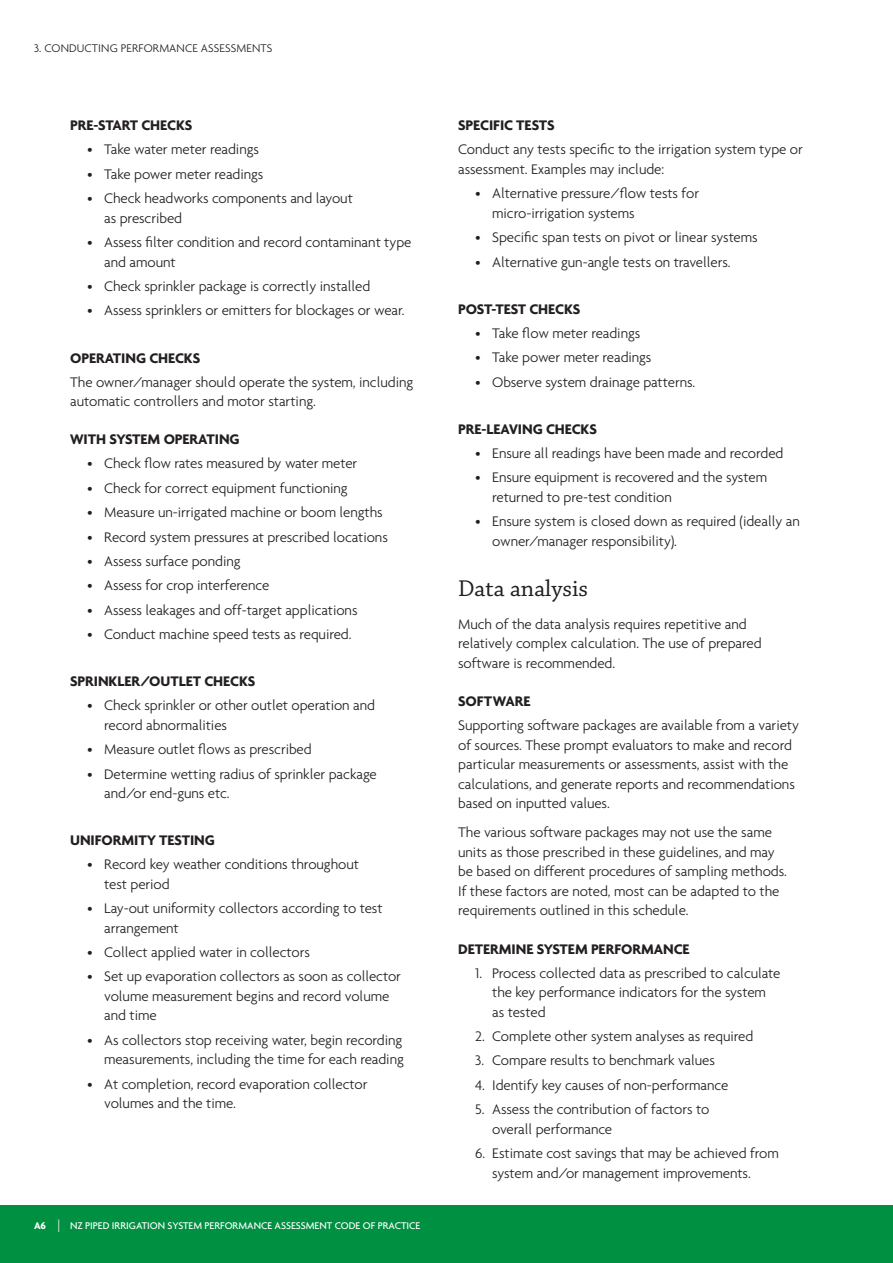
<style>
.page{position:relative;width:893px;height:1263px;background:#fff}
.page>*{position:absolute;margin:0;border:0;box-sizing:border-box;transform-origin:0 0}
._2_-_Heading_2{font:24px "Chaparral Pro";color:#231f20}
.Body_Copy{font:300 15px/19.5px "Agenda";letter-spacing:-.005em;color:#231f20}
.Subheads_in_Copy{font:700 15px "Agenda";letter-spacing:-.005em;color:#231f20}
.t1{font:300 12px "Agenda";letter-spacing:.01em;color:#231f20}
.t2{font:500 10.5px "Agenda";color:#fff}
.s1{font-weight:700}
.s2{font-weight:300;font-size:13.35px}
</style>
<div class="page">
<div style="left:0;top:1205px;width:893px;height:58px;background:#009041"></div>
<p class="t1" style="left:34px;top:41px;width:240px">3. CONDUCTING PERFORMANCE ASSESSMENTS</p>
<p class="Subheads_in_Copy" style="left:70px;top:116px;width:124px">PRE-START CHECKS</p>
<p class="Body_Copy" style="left:87px;top:140px;width:173px">• Take water meter readings</p>
<p class="Body_Copy" style="left:87px;top:164px;width:178px">• Take power meter readings</p>
<p class="Body_Copy" style="left:104px;top:188px;width:250px;text-indent:-17px">• Check headworks components and layout as prescribed</p>
<p class="Body_Copy" style="left:104px;top:232px;width:309px;text-indent:-17px">• Assess filter condition and record contaminant type and amount</p>
<p class="Body_Copy" style="left:87px;top:276px;width:285px">• Check sprinkler package is correctly installed</p>
<p class="Body_Copy" style="left:87px;top:301px;width:319px">• Assess sprinklers or emitters for blockages or wear.</p>
<p class="Subheads_in_Copy" style="left:70px;top:349px;width:132px">OPERATING CHECKS</p>
<p class="Body_Copy" style="left:70px;top:372px;width:345px">The owner/manager should operate the system, including automatic controllers and motor starting.</p>
<p class="Subheads_in_Copy" style="left:70px;top:430px;width:171px">WITH SYSTEM OPERATING</p>
<p class="Body_Copy" style="left:87px;top:454px;width:272px">• Check flow rates measured by water meter</p>
<p class="Body_Copy" style="left:87px;top:478px;width:262px">• Check for correct equipment functioning</p>
<p class="Body_Copy" style="left:87px;top:502px;width:297px">• Measure un-irrigated machine or boom lengths</p>
<p class="Body_Copy" style="left:87px;top:527px;width:302px">• Record system pressures at prescribed locations</p>
<p class="Body_Copy" style="left:87px;top:551px;width:155px">• Assess surface ponding</p>
<p class="Body_Copy" style="left:87px;top:575px;width:184px">• Assess for crop interference</p>
<p class="Body_Copy" style="left:87px;top:600px;width:272px">• Assess leakages and off-target applications</p>
<p class="Body_Copy" style="left:87px;top:624px;width:266px">• Conduct machine speed tests as required.</p>
<p class="Subheads_in_Copy" style="left:70px;top:672px;width:187px">SPRINKLER/OUTLET CHECKS</p>
<p class="Body_Copy" style="left:104px;top:695px;width:272px;text-indent:-17px">• Check sprinkler or other outlet operation and record abnormalities</p>
<p class="Body_Copy" style="left:87px;top:739px;width:226px">• Measure outlet flows as prescribed</p>
<p class="Body_Copy" style="left:104px;top:764px;width:274px;text-indent:-17px">• Determine wetting radius of sprinkler package and/or end-guns etc.</p>
<p class="Subheads_in_Copy" style="left:70px;top:831px;width:146px">UNIFORMITY TESTING</p>
<p class="Body_Copy" style="left:104px;top:854px;width:256px;text-indent:-17px">• Record key weather conditions throughout test period</p>
<p class="Body_Copy" style="left:104px;top:898px;width:280px;text-indent:-17px">• Lay-out uniformity collectors according to test arrangement</p>
<p class="Body_Copy" style="left:87px;top:942px;width:224px">• Collect applied water in collectors</p>
<p class="Body_Copy" style="left:104px;top:967px;width:298px;text-indent:-17px">• Set up evaporation collectors as soon as collector volume measurement begins and record volume and time</p>
<p class="Body_Copy" style="left:87px;top:1030px;width:318px;text-align:right">• As collectors stop receiving water, begin recording measurements, including the time for each reading</p>
<p class="Body_Copy" style="left:104px;top:1074px;width:265px;text-indent:-17px">• At completion, record evaporation collector volumes and the time.</p>
<p class="t2" style="left:34px;top:1219px;width:388px"><span class="s1">A6</span> <span class="s2">|</span> NZ PIPED IRRIGATION SYSTEM PERFORMANCE ASSESSMENT CODE OF PRACTICE</p>
<p class="Subheads_in_Copy" style="left:458px;top:116px;width:98px">SPECIFIC TESTS</p>
<p class="Body_Copy" style="left:458px;top:140px;width:346px">Conduct any tests specific to the irrigation system type or assessment. Examples may include:</p>
<p class="Body_Copy" style="left:492px;top:184px;width:208px;text-indent:-17px">• Alternative pressure/flow tests for micro‑irrigation systems</p>
<p class="Body_Copy" style="left:475px;top:227px;width:284px">• Specific span tests on pivot or linear systems</p>
<p class="Body_Copy" style="left:475px;top:252px;width:257px">• Alternative gun-angle tests on travellers.</p>
<p class="Subheads_in_Copy" style="left:458px;top:300px;width:124px">POST-TEST CHECKS</p>
<p class="Body_Copy" style="left:475px;top:323px;width:167px">• Take flow meter readings</p>
<p class="Body_Copy" style="left:475px;top:347px;width:178px">• Take power meter readings</p>
<p class="Body_Copy" style="left:475px;top:372px;width:222px">• Observe system drainage patterns.</p>
<p class="Subheads_in_Copy" style="left:458px;top:420px;width:140px">PRE-LEAVING CHECKS</p>
<p class="Body_Copy" style="left:475px;top:443px;width:310px">• Ensure all readings have been made and recorded</p>
<p class="Body_Copy" style="left:492px;top:467px;width:276px;text-indent:-17px">• Ensure equipment is recovered and the system returned to pre-test condition</p>
<p class="Body_Copy" style="left:492px;top:511px;width:309px;text-indent:-17px">• Ensure system is closed down as required (ideally an owner/manager responsibility).</p>
<p class="_2_-_Heading_2" style="left:458px;top:575px;width:131px">Data analysis</p>
<p class="Body_Copy" style="left:458px;top:614px;width:305px">Much of the data analysis requires repetitive and relatively complex calculation. The use of prepared software is recommended.</p>
<p class="Subheads_in_Copy" style="left:458px;top:692px;width:74px">SOFTWARE</p>
<p class="Body_Copy" style="left:458px;top:715px;width:342px">Supporting software packages are available from a variety of sources. These prompt evaluators to make and record particular measurements or assessments, assist with the calculations, and generate reports and recommendations based on inputted values.</p>
<p class="Body_Copy" style="left:458px;top:823px;width:330px">The various software packages may not use the same units as those prescribed in these guidelines, and may be based on different procedures of sampling methods.<br>If these factors are noted, most can be adapted to the requirements outlined in this schedule.</p>
<p class="Subheads_in_Copy" style="left:458px;top:940px;width:233px">DETERMINE SYSTEM PERFORMANCE</p>
<p class="Body_Copy" style="left:492px;top:963px;width:290px;text-indent:-17px">1. Process collected data as prescribed to calculate the key performance indicators for the system as tested</p>
<p class="Body_Copy" style="left:475px;top:1026px;width:280px">2. Complete other system analyses as required</p>
<p class="Body_Copy" style="left:475px;top:1051px;width:241px">3. Compare results to benchmark values</p>
<p class="Body_Copy" style="left:475px;top:1075px;width:255px">4. Identify key causes of non-performance</p>
<p class="Body_Copy" style="left:492px;top:1099px;width:219px;text-indent:-17px">5. Assess the contribution of factors to overall performance</p>
<p class="Body_Copy" style="left:492px;top:1143px;width:288px;text-indent:-17px">6. Estimate cost savings that may be achieved from system and/or management improvements.</p>
</div>
